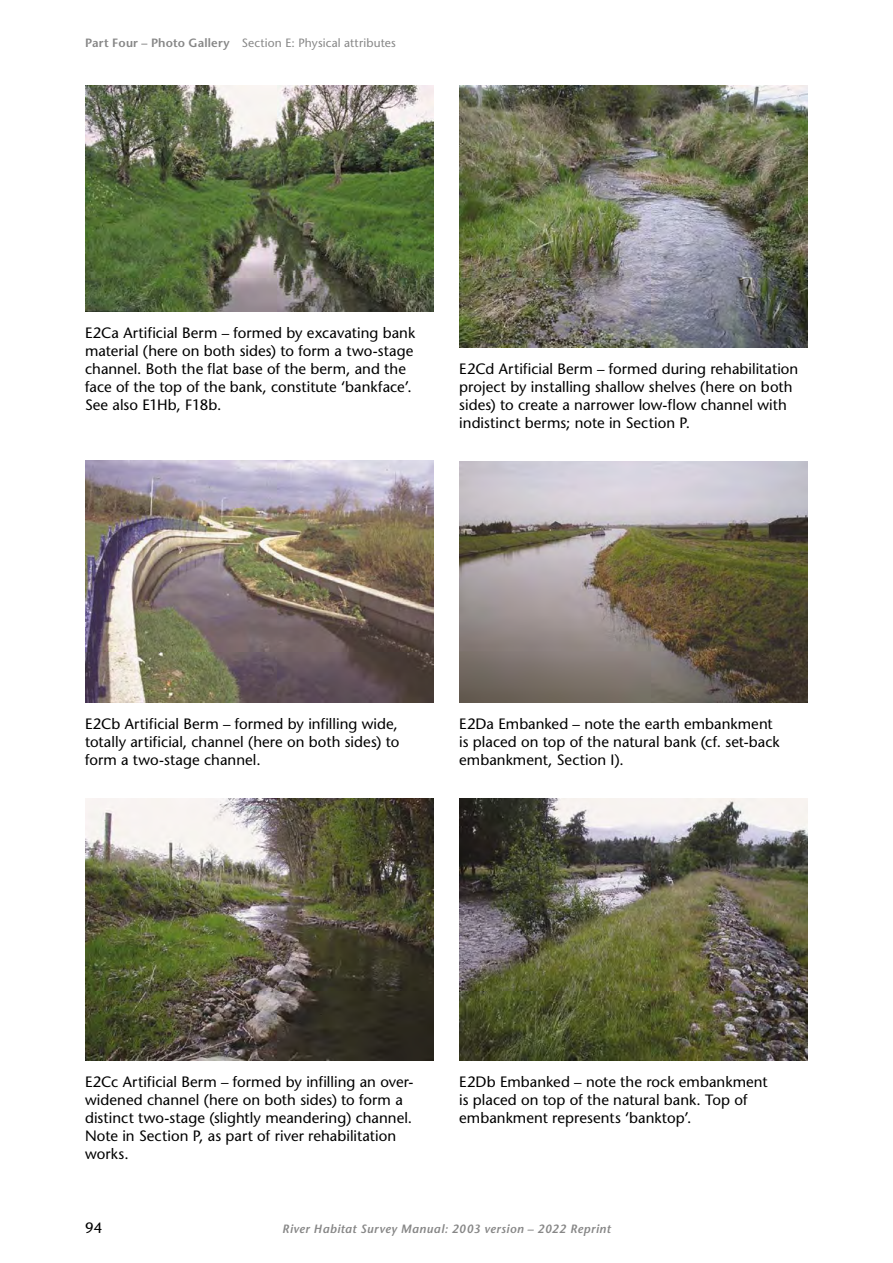
<style>
.page{position:relative;width:893px;height:1263px;background:#fff}
.page>*{position:absolute;margin:0;border:0;box-sizing:border-box;transform-origin:0 0}
.t1{font:500 15px/18px "Stone Sans Std";letter-spacing:.005em;color:#000}
.t2{font:italic 600 12px "Stone Sans Std";letter-spacing:.035em;color:#878787}
.t3{font:500 12px "Stone Sans Std";letter-spacing:.015em;color:#878787}
.s1{font-weight:600}
</style>
<div class="page">
<img style="left:85px;top:85px;width:349px;height:226px">
<img style="left:85px;top:460px;width:349px;height:242px">
<img style="left:85px;top:798px;width:349px;height:262px">
<img style="left:459px;top:85px;width:349px;height:262px">
<img style="left:459px;top:461px;width:349px;height:241px">
<img style="left:459px;top:798px;width:349px;height:262px">
<p class="t3" style="left:85px;top:35px;width:312px"><span class="s1">Part Four – Photo Gallery</span> Section E: Physical attributes</p>
<p class="t1" style="left:85px;top:323px;width:332px">E2Ca Artificial Berm – formed by excavating bank material (here on both sides) to form a two-stage channel. Both the flat base of the berm, and the face of the top of the bank, constitute ‘bankface’.<br>See also E1Hb, F18b.</p>
<p class="t1" style="left:459px;top:359px;width:341px">E2Cd Artificial Berm – formed during rehabilitation project by installing shallow shelves (here on both sides) to create a narrower low-flow channel with indistinct berms; note in Section P.</p>
<p class="t1" style="left:85px;top:714px;width:316px;text-align:justify">E2Cb Artificial Berm – formed by infilling wide, totally artificial, channel (here on both sides) to form a two-stage channel.</p>
<p class="t1" style="left:459px;top:714px;width:322px">E2Da Embanked – note the earth embankment is placed on top of the natural bank (cf. set-back embankment, Section I).</p>
<p class="t1" style="left:85px;top:1072px;width:330px">E2Cc Artificial Berm – formed by infilling an over&shy;widened channel (here on both sides) to form a distinct two-stage (slightly meandering) channel.<br>Note in Section P, as part of river rehabilitation works.</p>
<p class="t1" style="left:459px;top:1072px;width:310px">E2Db Embanked – note the rock embankment is placed on top of the natural bank. Top of embankment represents ‘banktop’.</p>
<p class="t1" style="left:85px;top:1219px;width:19px">94</p>
<p class="t2" style="left:282px;top:1222px;width:330px">River Habitat Survey Manual: 2003 version – 2022 Reprint</p>
</div>
